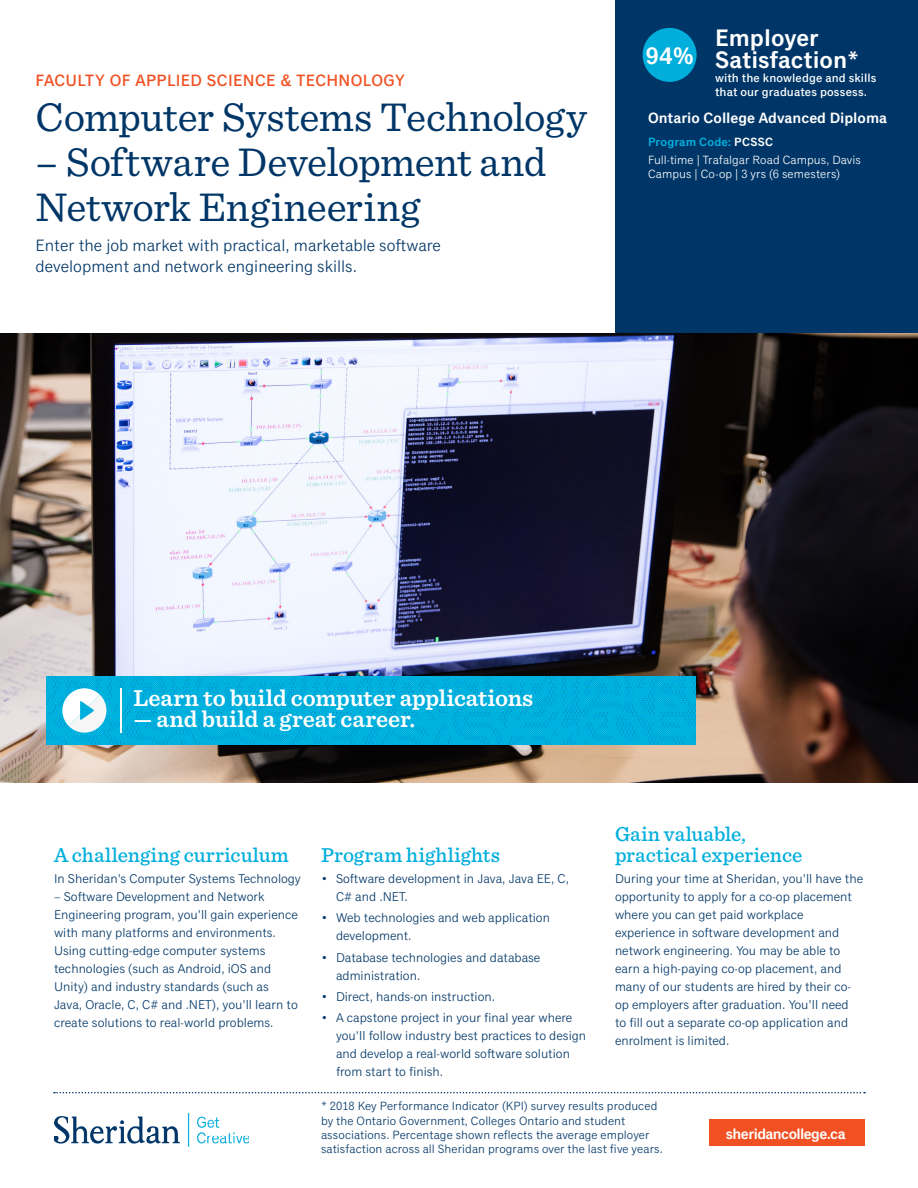
<style>
.page{position:relative;width:918px;height:1188px;background:#fff}
.page>*{position:absolute;margin:0;border:0;box-sizing:border-box;transform-origin:0 0}
.t1{font:42px/45px "Sentinel";letter-spacing:-.01em;color:#003667}
.p_benefit-statement{font:600 24px "Sentinel";letter-spacing:-.005em;color:#fff}
.program_rating_title{font:600 24px/21.6px "Classic Grotesque Pro";color:#fff}
.program_rating{font:600 24px "Classic Grotesque Pro";color:#fff}
.t2{font:500 21px/21px "Sentinel";letter-spacing:.005em;color:#00aedc}
.p_header-intro{font:16.5px/21px "Classic Grotesque Pro";color:#003667}
.h2_faculty{font:500 16.5px "Classic Grotesque Pro";letter-spacing:.015em;color:#f15122}
.p_meta_credential{font:600 15px "Classic Grotesque Pro";color:#fff}
.p_meta_credential-2{font:600 15px "Classic Grotesque Pro";letter-spacing:-.04em;color:#fff}
.t3{font:12.75px/18px "Classic Grotesque Pro";color:#003667}
.p_admissions{font:12px/14.2px "Classic Grotesque Pro";letter-spacing:.005em;color:#003667}
.p_meta_small{font:12px/14.2px "Classic Grotesque Pro";letter-spacing:.005em;color:#fff}
.program_rating_subti{font:500 12px/14.2px "Classic Grotesque Pro";letter-spacing:.01em;color:#fff}
.p_meta_attributes{font:600 12px "Classic Grotesque Pro";letter-spacing:.015em;color:#00aedc}
.s1{color:#fff}
</style>
<div class="page">
<div style="left:615px;top:0;width:303px;height:365px;background:#003667"></div>
<img style="left:54px;top:1114px;width:195px;height:33px">
<svg style="left:54px;top:1092px;width:811px;height:1px"></svg>
<div style="left:710px;top:1120px;width:155px;height:26px;background:#f15122"></div>
<img style="left:0;top:333px;width:918px;height:450px">
<img style="left:46px;top:676px;width:649px;height:69px">
<hr style="left:120px;top:688px;width:2px;height:45px;background:#fff">
<svg style="left:62px;top:688px;width:44px;height:45px"></svg>
<div style="left:643px;top:28px;width:54px;height:54px;background:#00aedc;border-radius:50%"></div>
<p class="h2_faculty" style="left:36px;top:71px;width:371px">FACULTY OF APPLIED SCIENCE &amp; TECHNOLOGY</p>
<p class="t1" style="left:36px;top:92px;width:553px">Computer Systems Technology</p>
<p class="t1" style="left:36px;top:137px;width:512px">– Software Development and<br>Network Engineering</p>
<p class="p_header-intro" style="left:36px;top:235px;width:407px">Enter the job market with practical, marketable software development and network engineering skills.</p>
<p class="program_rating" style="left:645px;top:42px;width:50px">94%</p>
<p class="program_rating_title" style="left:715px;top:29px;width:146px">Employer<br>Satisfaction*</p>
<p class="program_rating_subti" style="left:715px;top:71px;width:163px">with the knowledge and skills that our graduates possess.</p>
<p class="p_meta_credential" style="left:648px;top:109px;width:241px">Ontario College Advanced Diploma</p>
<p class="p_meta_attributes" style="left:648px;top:135px;width:127px">Program Code: <span class="s1">PCSSC</span></p>
<p class="p_meta_small" style="left:648px;top:153px;width:214px">Full-time | Trafalgar Road Campus, Davis<br>Campus | Co-op | 3 yrs (6 semesters)</p>
<p class="p_benefit-statement" style="left:134px;top:680px;width:401px">Learn to build computer applications</p>
<p class="p_benefit-statement" style="left:134px;top:701px;width:283px">— and build a great career.</p>
<p class="t2" style="left:54px;top:843px;width:236px">A challenging curriculum</p>
<p class="t3" style="left:54px;top:870px;width:248px">In Sheridan’s Computer Systems Technology</p>
<p class="t3" style="left:54px;top:888px;width:246px">– Software Development and Network Engineering program, you’ll gain experience with many platforms and environments.<br>Using cutting-edge computer systems technologies (such as Android, iOS and Unity) and industry standards (such as Java, Oracle, C, C# and .NET), you’ll learn to create solutions to real-world problems.</p>
<p class="t2" style="left:321px;top:843px;width:181px">Program highlights</p>
<p class="t3" style="left:336px;top:870px;width:235px;text-indent:-15px">• Software development in Java, Java EE, C,<br>C# and .NET.</p>
<p class="t3" style="left:336px;top:909px;width:216px;text-indent:-15px">• Web technologies and web application development.</p>
<p class="t3" style="left:336px;top:949px;width:206px;text-indent:-15px">• Database technologies and database administration.</p>
<p class="t3" style="left:321px;top:988px;width:176px">• Direct, hands-on instruction.</p>
<p class="t3" style="left:336px;top:1009px;width:252px;text-indent:-15px">• A capstone project in your final year where you’ll follow industry best practices to design and develop a real-world software solution from start to finish.</p>
<p class="t2" style="left:615px;top:822px;width:189px">Gain valuable, practical experience</p>
<p class="t3" style="left:615px;top:870px;width:250px">During your time at Sheridan, you’ll have the opportunity to apply for a co-op placement where you can get paid workplace experience in software development and network engineering. You may be able to earn a high-paying co-op placement, and many of our students are hired by their co&shy;op employers after graduation. You’ll need to fill out a separate co-op application and enrolment is limited.</p>
<p class="p_admissions" style="left:321px;top:1100px;width:343px">* 2018 Key Performance Indicator (KPI) survey results produced by the Ontario Government, Colleges Ontario and student associations. Percentage shown reflects the average employer satisfaction across all Sheridan programs over the last five years.</p>
<p class="p_meta_credential-2" style="left:726px;top:1125px;width:121px">sheridancollege.ca</p>
</div>
